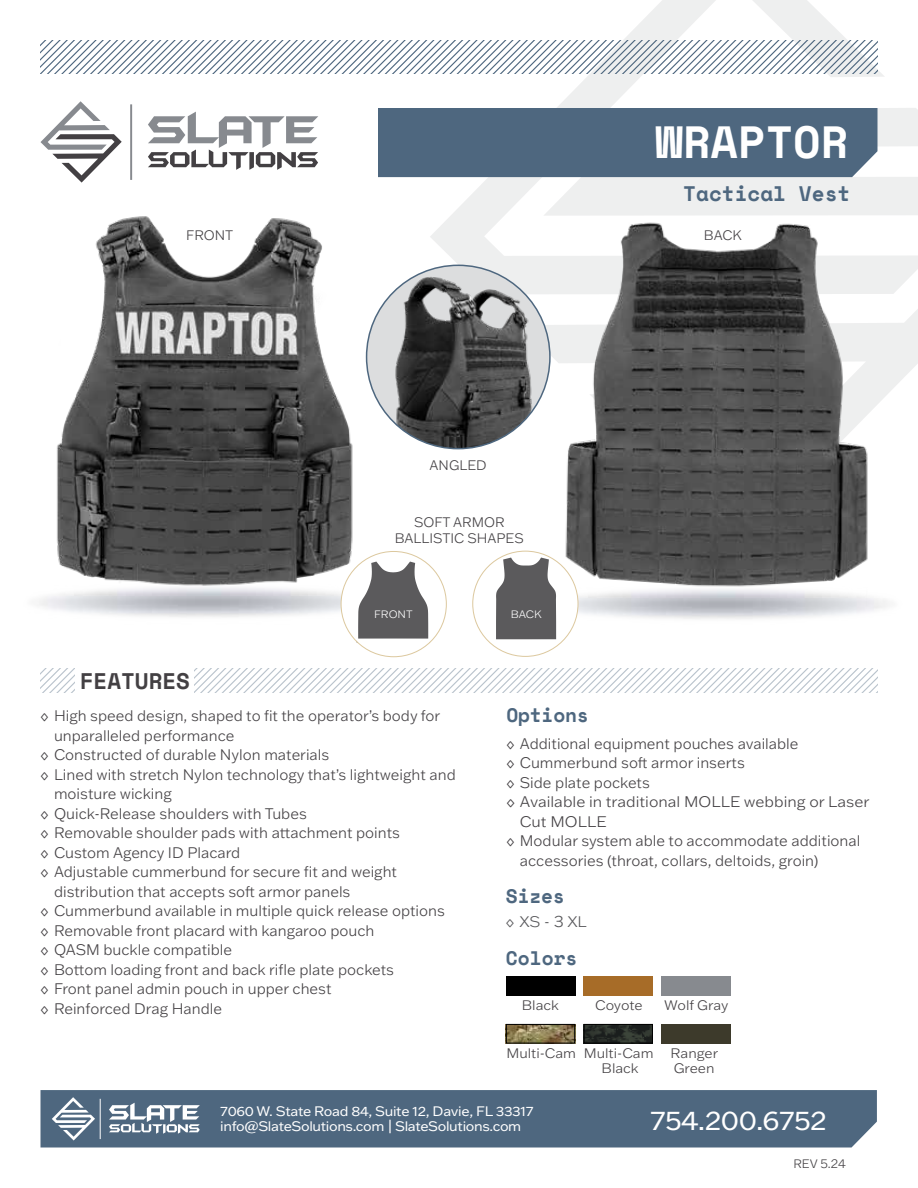
<style>
.page{position:relative;width:918px;height:1188px;background:#fff}
.page>*{position:absolute;margin:0;border:0;box-sizing:border-box;transform-origin:0 0}
.t1{font:700 45px "Space Mono";color:#fff}
.t2{font:27px "Franklin Gothic ATF";letter-spacing:-.015em;color:#fff;scale:1.05 1}
.t3{font:700 22.5px "Space Mono";color:#434043}
.t4{font:700 21px "Space Mono";color:#4e677f}
.t5{font:700 19.5px "Space Mono";letter-spacing:-.01em;color:#4e677f}
.t6{font:300 15px "Franklin Gothic ATF";color:#434043}
.t7{font:300 15px "Franklin Gothic ATF";color:#434043;scale:1.05 1}
.t8{font:300 15px "Franklin Gothic ATF";color:#59595c;scale:1.05 1}
.t9{font:13.5px/15px "Franklin Gothic ATF";letter-spacing:-.025em;color:#fff;scale:1.05 1}
.t10{font:300 13.5px "Franklin Gothic ATF";color:#434043;scale:1.05 1}
.t11{font:300 13.5px/16.2px "Franklin Gothic ATF";color:#434043;text-align:center}
.t12{font:300 12px "Franklin Gothic ATF";color:#434043}
.t13{font:300 10.5px "Franklin Gothic ATF";color:#fff;scale:1.05 1}
.t14{font:9.6px "Franklin Gothic ATF";color:#fff}
.s1{font-size:16.5px}
</style>
<div class="page">
<svg style="left:520px;top:294px;width:398px;height:132px"></svg>
<svg style="left:430px;top:0;width:488px;height:294px"></svg>
<div style="left:378px;top:108px;width:500px;height:69px;background:#4e677f"></div>
<svg style="left:41px;top:101px;width:81px;height:82px"></svg>
<hr style="left:130px;top:104px;width:2px;height:76px;background:#878a8f">
<svg style="left:148px;top:112px;width:170px;height:58px"></svg>
<div style="left:40px;top:1090px;width:837px;height:58px;background:#4e677f"></div>
<svg style="left:40px;top:40px;width:838px;height:33px"></svg>
<svg style="left:40px;top:669px;width:838px;height:24px"></svg>
<div style="left:76px;top:663px;width:118px;height:34px;background:#fff"></div>
<svg style="left:52px;top:1097px;width:43px;height:44px"></svg>
<hr style="left:100px;top:1099px;width:1px;height:40px;background:#fff">
<svg style="left:109px;top:1103px;width:91px;height:31px"></svg>
<img style="left:39px;top:216px;width:333px;height:387px">
<img style="left:529px;top:217px;width:345px;height:392px">
<img style="left:367px;top:265px;width:183px;height:184px;border-radius:92px">
<div style="left:661px;top:1024px;width:69px;height:19px;background:#3d3a2b"></div>
<div style="left:506px;top:976px;width:69px;height:20px;background:#000"></div>
<div style="left:584px;top:976px;width:69px;height:20px;background:#a76c28"></div>
<img style="left:508px;top:1026px;width:65px;height:15px">
<div style="left:506px;top:1024px;width:69px;height:19px;border:1px solid #000"></div>
<div style="left:473px;top:551px;width:105px;height:105px;background:#fff;border-radius:50%"></div>
<svg style="left:496px;top:558px;width:60px;height:81px;background:#706f71"></svg>
<div style="left:341px;top:551px;width:105px;height:106px;background:#fff;border-radius:50%"></div>
<svg style="left:356px;top:562px;width:75px;height:81px"></svg>
<img style="left:586px;top:1026px;width:65px;height:15px">
<div style="left:584px;top:1024px;width:69px;height:19px;border:1px solid #000"></div>
<div style="left:661px;top:976px;width:69px;height:20px;background:#878a8f"></div>
<h1 class="t1" style="left:656px;top:108px;width:194px">WRAPTOR</h1>
<h3 class="t4" style="left:683px;top:177px;width:169px">Tactical Vest</h3>
<p class="t11" style="left:186px;top:227px;width:49px">FRONT</p>
<p class="t11" style="left:704px;top:227px;width:39px">BACK</p>
<p class="t11" style="left:430px;top:457px;width:59px">ANGLED</p>
<p class="t11" style="left:395px;top:514px;width:131px">SOFT ARMOR<br>BALLISTIC SHAPES</p>
<h3 class="t3" style="left:80px;top:663px;width:112px">FEATURES</h3>
<p class="t14" style="left:369px;top:607px;width:51px">OPS2 CUT</p>
<p class="t13" style="left:374px;top:607px;width:38px">FRONT</p>
<p class="t13" style="left:511px;top:607px;width:31px">BACK</p>
<p class="t6" style="left:40px;top:706px;width:401px">◊ High speed design, shaped to fit the operator’s body for</p>
<p class="t6" style="left:54px;top:725px;width:182px">unparalleled performance</p>
<p class="t6" style="left:40px;top:745px;width:290px">◊ Constructed of durable Nylon materials</p>
<p class="t6" style="left:40px;top:764px;width:417px">◊ Lined with stretch Nylon technology that’s lightweight and</p>
<p class="t6" style="left:54px;top:784px;width:119px">moisture wicking</p>
<p class="t6" style="left:40px;top:803px;width:268px">◊ Quick-Release shoulders with Tubes</p>
<p class="t6" style="left:40px;top:823px;width:361px">◊ Removable shoulder pads with attachment points</p>
<p class="t6" style="left:40px;top:842px;width:201px">◊ Custom Agency ID Placard</p>
<p class="t6" style="left:40px;top:862px;width:358px">◊ Adjustable cummerbund for secure fit and weight</p>
<p class="t6" style="left:54px;top:881px;width:298px">distribution that accepts soft armor panels</p>
<p class="t6" style="left:40px;top:901px;width:406px">◊ Cummerbund available in multiple quick release options</p>
<p class="t6" style="left:40px;top:920px;width:335px">◊ Removable front placard with kangaroo pouch</p>
<p class="t6" style="left:40px;top:940px;width:193px">◊ QASM buckle compatible</p>
<p class="t6" style="left:40px;top:959px;width:355px">◊ Bottom loading front and back rifle plate pockets</p>
<p class="t6" style="left:40px;top:979px;width:293px">◊ Front panel admin pouch in upper chest</p>
<p class="t6" style="left:40px;top:998px;width:183px">◊ Reinforced Drag Handle</p>
<h3 class="t5" style="left:506px;top:700px;width:84px">Options</h3>
<p class="t6" style="left:506px;top:733px;width:294px">◊ Additional equipment pouches available</p>
<p class="t6" style="left:506px;top:753px;width:240px">◊ Cummerbund soft armor inserts</p>
<p class="t6" style="left:506px;top:772px;width:145px">◊ Side plate pockets</p>
<p class="t7" style="left:506px;top:792px;width:347px">◊ Available in traditional MOLLE webbing or Laser</p>
<p class="t7" style="left:520px;top:811px;width:84px">Cut MOLLE</p>
<p class="t6" style="left:506px;top:831px;width:356px">◊ Modular system able to accommodate additional</p>
<p class="t6" style="left:520px;top:850px;width:300px">accessories (throat, collars, deltoids, groin)</p>
<h3 class="t5" style="left:506px;top:881px;width:60px">Sizes</h3>
<p class="t8" style="left:506px;top:912px;width:79px">◊ XS - <span class="s1">3</span> XL</p>
<h3 class="t5" style="left:506px;top:943px;width:73px">Colors</h3>
<p class="t10" style="left:522px;top:996px;width:37px">Black</p>
<p class="t10" style="left:595px;top:996px;width:47px">Coyote</p>
<p class="t10" style="left:664px;top:996px;width:63px">Wolf Gray</p>
<p class="t10" style="left:506px;top:1044px;width:142px">Multi-Cam Multi-Cam</p>
<p class="t10" style="left:671px;top:1044px;width:47px">Ranger</p>
<p class="t10" style="left:602px;top:1059px;width:37px">Black</p>
<p class="t10" style="left:674px;top:1059px;width:40px">Green</p>
<p class="t9" style="left:220px;top:1103px;width:300px">7060 W. State Road 84, Suite 12, Davie, FL 33317 info@SlateSolutions.com | SlateSolutions.com</p>
<h2 class="t2" style="left:650px;top:1103px;width:170px">754.200.6752</h2>
<p class="t12" style="left:793px;top:1155px;width:54px">REV 5.24</p>
</div>
